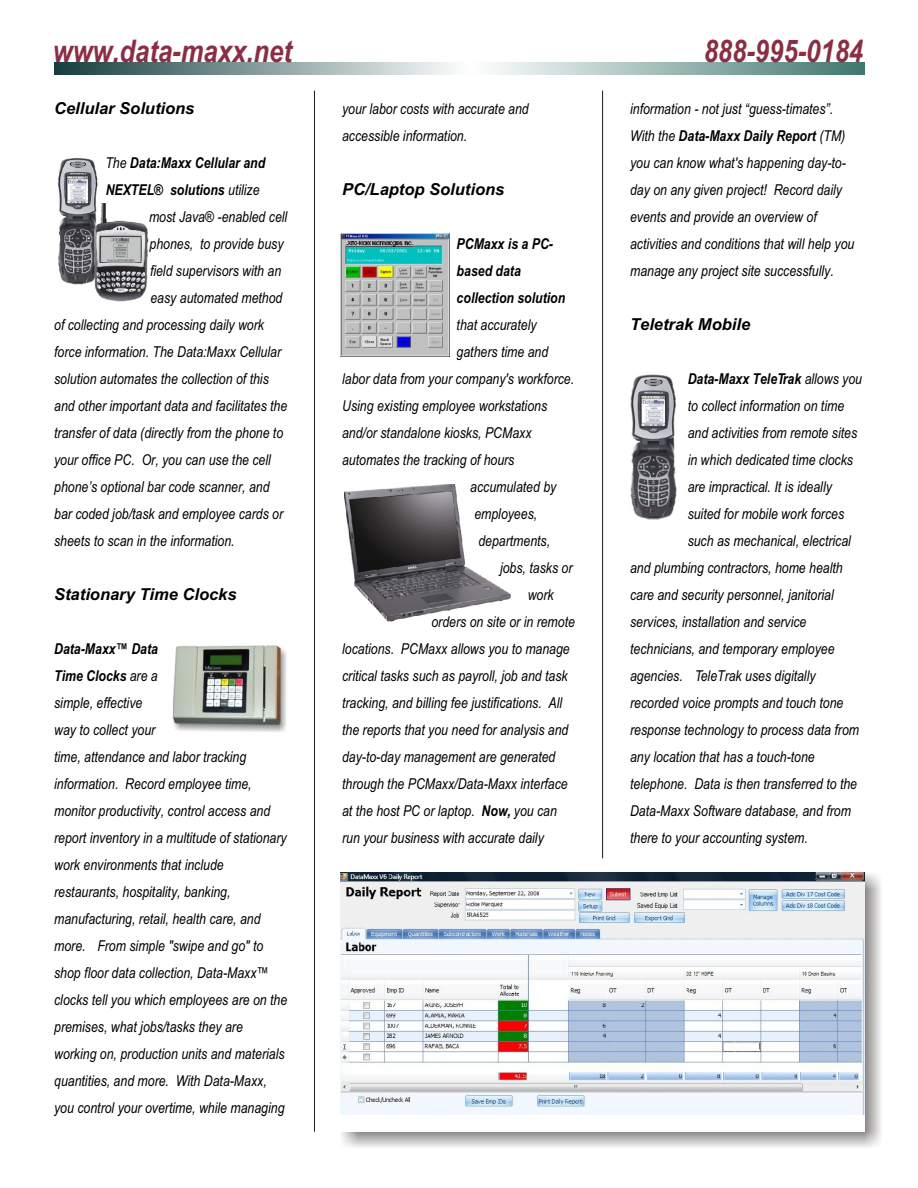
<style>
.page{position:relative;width:918px;height:1188px;background:#fff}
.page>*{position:absolute;margin:0;border:0;box-sizing:border-box;transform-origin:0 0}
.t1{font:italic 700 31.2px "Arial Narrow";color:#8a2e45}
.t2{font:italic 700 16.5px "Arial";color:#000}
.t3{font:italic 15px/27px "Arial Narrow";color:#000}
.t4{font:italic 700 15px "Arial Narrow";color:#000}
.s1{font-weight:400}
.s2{font-weight:700}
</style>
<div class="page">
<img style="left:58px;top:159px;width:40px;height:126px">
<img style="left:69px;top:181px;width:19px;height:20px">
<img style="left:95px;top:204px;width:53px;height:98px">
<img style="left:108px;top:238px;width:27px;height:24px">
<hr style="left:314px;top:91px;width:1px;height:1041px;background:#1f1a17">
<hr style="left:602px;top:91px;width:1px;height:767px;background:#1f1a17">
<img style="left:173px;top:648px;width:114px;height:84px">
<img style="left:174px;top:645px;width:107px;height:79px">
<img style="left:344px;top:485px;width:166px;height:136px">
<img style="left:341px;top:234px;width:108px;height:122px">
<img style="left:346px;top:241px;width:67px;height:5px">
<img style="left:340px;top:872px;width:541px;height:275px">
<img style="left:341px;top:1114px;width:523px;height:18px">
<img style="left:341px;top:873px;width:523px;height:241px">
<img style="left:631px;top:375px;width:46px;height:145px">
<img style="left:643px;top:400px;width:21px;height:23px">
<svg style="left:54px;top:62px;width:810px;height:13px"></svg>
<h1 class="t1" style="left:53px;top:40px;width:241px">www.data-maxx.net</h1>
<h1 class="t1" style="left:704px;top:40px;width:161px">888-995-0184</h1>
<p class="t2" style="left:54px;top:102px;width:142px">Cellular Solutions</p>
<p class="t3" style="left:342px;top:97px;width:188px">your labor costs with accurate and</p>
<p class="t3" style="left:630px;top:97px;width:205px">information - not just “guess-timates”.</p>
<p class="t3" style="left:342px;top:124px;width:127px">accessible information.</p>
<p class="t4" style="left:630px;top:131px;width:217px"><span class="s1">With the</span> Data-Maxx Daily Report <span class="s1">(TM)</span></p>
<p class="t4" style="left:105px;top:157px;width:161px"><span class="s1">The</span> Data:Maxx Cellular and</p>
<p class="t3" style="left:630px;top:151px;width:217px">you can know what's happening day-to-</p>
<p class="t4" style="left:106px;top:184px;width:155px">NEXTEL® solutions <span class="s1">utilize</span></p>
<p class="t2" style="left:342px;top:183px;width:164px">PC/Laptop Solutions</p>
<p class="t3" style="left:630px;top:178px;width:213px">day on any given project! Record daily</p>
<p class="t3" style="left:149px;top:205px;width:140px">most Java® -enabled cell</p>
<p class="t3" style="left:630px;top:205px;width:188px">events and provide an overview of</p>
<p class="t3" style="left:150px;top:232px;width:136px">phones, to provide busy</p>
<p class="t4" style="left:457px;top:239px;width:98px">PCMaxx is a PC-</p>
<p class="t3" style="left:630px;top:232px;width:226px">activities and conditions that will help you</p>
<p class="t3" style="left:150px;top:259px;width:133px">field supervisors with an</p>
<p class="t4" style="left:457px;top:266px;width:66px">based data</p>
<p class="t3" style="left:630px;top:259px;width:205px">manage any project site successfully.</p>
<p class="t3" style="left:150px;top:286px;width:133px">easy automated method</p>
<p class="t4" style="left:457px;top:293px;width:110px">collection solution</p>
<p class="t3" style="left:54px;top:313px;width:211px">of collecting and processing daily work</p>
<p class="t3" style="left:457px;top:313px;width:81px">that accurately</p>
<p class="t2" style="left:630px;top:318px;width:122px">Teletrak Mobile</p>
<p class="t3" style="left:54px;top:340px;width:228px">force information. The Data:Maxx Cellular</p>
<p class="t3" style="left:457px;top:340px;width:93px">gathers time and</p>
<p class="t3" style="left:54px;top:367px;width:216px">solution automates the collection of this</p>
<p class="t3" style="left:342px;top:367px;width:234px">labor data from your company's workforce.</p>
<p class="t4" style="left:688px;top:374px;width:176px">Data-Maxx TeleTrak <span class="s1">allows you</span></p>
<p class="t3" style="left:54px;top:394px;width:235px">and other important data and facilitates the</p>
<p class="t3" style="left:342px;top:394px;width:207px">Using existing employee workstations</p>
<p class="t3" style="left:688px;top:394px;width:158px">to collect information on time</p>
<p class="t3" style="left:54px;top:421px;width:231px">transfer of data (directly from the phone to</p>
<p class="t3" style="left:342px;top:421px;width:191px">and/or standalone kiosks, PCMaxx</p>
<p class="t3" style="left:688px;top:421px;width:171px">and activities from remote sites</p>
<p class="t3" style="left:54px;top:448px;width:218px">your office PC. Or, you can use the cell</p>
<p class="t3" style="left:342px;top:448px;width:174px">automates the tracking of hours</p>
<p class="t3" style="left:688px;top:448px;width:167px">in which dedicated time clocks</p>
<p class="t3" style="left:54px;top:475px;width:217px">phone’s optional bar code scanner, and</p>
<p class="t3" style="left:470px;top:475px;width:88px">accumulated by</p>
<p class="t3" style="left:688px;top:475px;width:146px">are impractical. It is ideally</p>
<p class="t3" style="left:54px;top:502px;width:231px">bar coded job/task and employee cards or</p>
<p class="t3" style="left:474px;top:502px;width:64px">employees,</p>
<p class="t3" style="left:688px;top:502px;width:158px">suited for mobile work forces</p>
<p class="t3" style="left:54px;top:529px;width:182px">sheets to scan in the information.</p>
<p class="t3" style="left:478px;top:529px;width:73px">departments,</p>
<p class="t3" style="left:688px;top:529px;width:165px">such as mechanical, electrical</p>
<p class="t3" style="left:500px;top:556px;width:74px">jobs, tasks or</p>
<p class="t3" style="left:630px;top:556px;width:214px">and plumbing contractors, home health</p>
<p class="t2" style="left:54px;top:588px;width:184px">Stationary Time Clocks</p>
<p class="t3" style="left:528px;top:583px;width:27px">work</p>
<p class="t3" style="left:630px;top:583px;width:205px">care and security personnel, janitorial</p>
<p class="t3" style="left:431px;top:610px;width:145px">orders on site or in remote</p>
<p class="t3" style="left:630px;top:610px;width:178px">services, installation and service</p>
<p class="t4" style="left:54px;top:643px;width:105px">Data-Maxx™ Data</p>
<p class="t3" style="left:342px;top:637px;width:229px">locations. PCMaxx allows you to manage</p>
<p class="t3" style="left:630px;top:637px;width:206px">technicians, and temporary employee</p>
<p class="t4" style="left:54px;top:670px;width:105px">Time Clocks <span class="s1">are a</span></p>
<p class="t3" style="left:342px;top:664px;width:227px">critical tasks such as payroll, job and task</p>
<p class="t3" style="left:630px;top:664px;width:187px">agencies. TeleTrak uses digitally</p>
<p class="t3" style="left:54px;top:691px;width:90px">simple, effective</p>
<p class="t3" style="left:342px;top:691px;width:222px">tracking, and billing fee justifications. All</p>
<p class="t3" style="left:630px;top:691px;width:215px">recorded voice prompts and touch tone</p>
<p class="t3" style="left:54px;top:718px;width:103px">way to collect your</p>
<p class="t3" style="left:342px;top:718px;width:228px">the reports that you need for analysis and</p>
<p class="t3" style="left:630px;top:718px;width:231px">response technology to process data from</p>
<p class="t3" style="left:54px;top:745px;width:194px">time, attendance and labor tracking</p>
<p class="t3" style="left:342px;top:745px;width:215px">day-to-day management are generated</p>
<p class="t3" style="left:630px;top:745px;width:186px">any location that has a touch-tone</p>
<p class="t3" style="left:54px;top:772px;width:199px">information. Record employee time,</p>
<p class="t3" style="left:342px;top:772px;width:227px">through the PCMaxx/Data-Maxx interface</p>
<p class="t3" style="left:630px;top:772px;width:229px">telephone. Data is then transferred to the</p>
<p class="t3" style="left:54px;top:799px;width:218px">monitor productivity, control access and</p>
<p class="t3" style="left:342px;top:799px;width:216px">at the host PC or laptop. <span class="s2">Now,</span> you can</p>
<p class="t3" style="left:630px;top:799px;width:222px">Data-Maxx Software database, and from</p>
<p class="t3" style="left:54px;top:826px;width:234px">report inventory in a multitude of stationary</p>
<p class="t3" style="left:342px;top:826px;width:203px">run your business with accurate daily</p>
<p class="t3" style="left:630px;top:826px;width:179px">there to your accounting system.</p>
<p class="t3" style="left:54px;top:853px;width:235px">work environments that include restaurants, hospitality, banking, manufacturing, retail, health care, and more. From simple "swipe and go" to shop floor data collection, Data-Maxx™ clocks tell you which employees are on the premises, what jobs/tasks they are working on, production units and materials quantities, and more. With Data-Maxx, you control your overtime, while managing</p>
</div>
